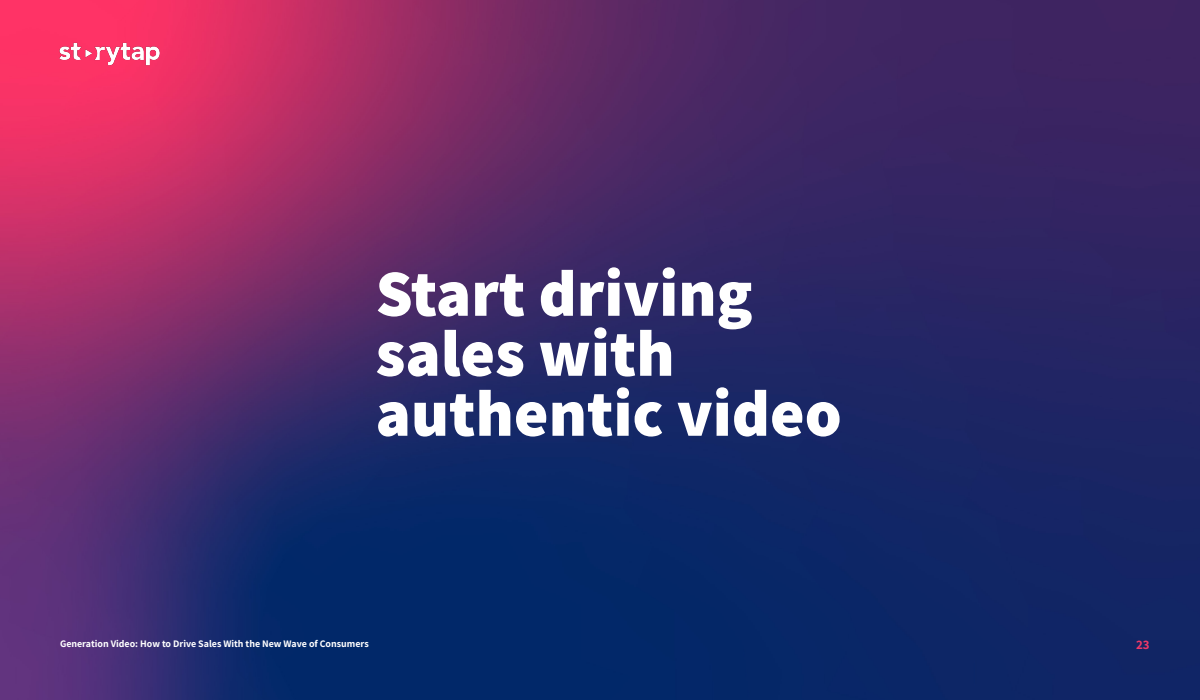
<style>
.page{position:relative;width:1200px;height:700px;background:#fff}
.page>*{position:absolute;margin:0;border:0;box-sizing:border-box;transform-origin:0 0}
.t1{font:800 66px/60px "Assistant";color:#fff}
.t2{font:700 13px "Assistant";color:#ee3968}
.t3{font:700 10px "Assistant";color:#fff}
</style>
<div class="page">
<img style="left:0;top:0;width:1200px;height:700px">
<img style="left:47px;top:33px;width:124px;height:41px">
<h1 class="t1" style="left:376px;top:260px;width:468px">Start driving sales with authentic video</h1>
<p class="t3" style="left:60px;top:637px;width:310px">Generation Video: How to Drive Sales With the New Wave of Consumers</p>
<h2 class="t2" style="left:1136px;top:636px;width:15px">23</h2>
</div>
